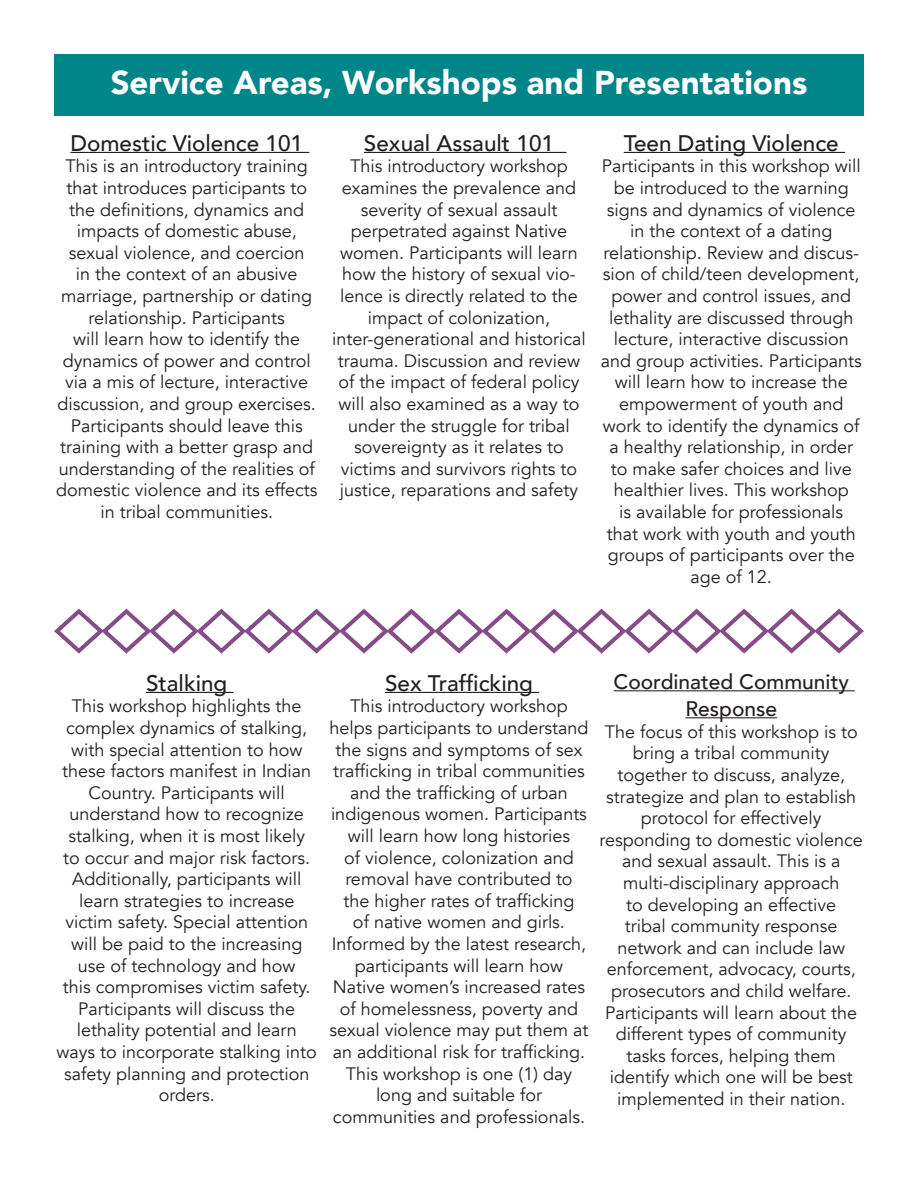
<style>
.page{position:relative;width:918px;height:1188px;background:#fff}
.page>*{position:absolute;margin:0;border:0;box-sizing:border-box;transform-origin:0 0}
.t1{font:900 33px "Avenir";color:#fff}
.t2{font:500 22.5px "Avenir";color:#231f20}
.t3{font:500 21px/27px "Avenir";color:#231f20;text-align:center}
.t4{font:18px/21.6px "Avenir";color:#231f20;text-align:center}
</style>
<div class="page">
<div style="left:54px;top:54px;width:810px;height:61px;background:#008689"></div>
<hr style="left:70px;top:152px;width:239px;height:1px;background:#231f20">
<hr style="left:364px;top:152px;width:203px;height:1px;background:#231f20">
<hr style="left:624px;top:152px;width:221px;height:1px;background:#231f20">
<hr style="left:146px;top:692px;width:88px;height:1px;background:#231f20">
<hr style="left:385px;top:692px;width:154px;height:1px;background:#231f20">
<hr style="left:614px;top:690px;width:241px;height:1px;background:#231f20">
<hr style="left:685px;top:717px;width:92px;height:1px;background:#231f20">
<svg style="left:54px;top:608px;width:810px;height:46px"></svg>
<p class="t1" style="left:111px;top:54px;width:698px">Service Areas, Workshops and Presentations</p>
<p class="t2" style="left:70px;top:123px;width:234px">Domestic Violence 101</p>
<p class="t4" style="left:58px;top:156px;width:260px">This is an introductory training that introduces participants to the definitions, dynamics and impacts of domestic abuse, sexual violence, and coercion<br>in the context of an abusive marriage, partnership or dating relationship. Participants<br>will learn how to identify the dynamics of power and control via a mis of lecture, interactive discussion, and group exercises.<br>Participants should leave this training with a better grasp and</p>
<p class="t4" style="left:56px;top:458px;width:263px">understanding of the realities of domestic violence and its effects in tribal communities.</p>
<p class="t2" style="left:364px;top:123px;width:192px">Sexual Assault 101</p>
<p class="t4" style="left:342px;top:156px;width:236px">This introductory workshop examines the prevalence and severity of sexual assault</p>
<p class="t4" style="left:340px;top:220px;width:239px">perpetrated against Native women. Participants will learn how the history of sexual vio&shy;lence is directly related to the impact of colonization,</p>
<p class="t4" style="left:332px;top:328px;width:255px">inter-generational and historical trauma. Discussion and review of the impact of federal policy will also examined as a way to under the struggle for tribal sovereignty as it relates to victims and survivors rights to justice, reparations and safety</p>
<p class="t2" style="left:624px;top:123px;width:217px">Teen Dating Violence</p>
<p class="t4" style="left:602px;top:156px;width:260px">Participants in this workshop will be introduced to the warning signs and dynamics of violence in the context of a dating</p>
<p class="t4" style="left:601px;top:242px;width:262px">relationship. Review and discus&shy;sion of child/teen development, power and control issues, and lethality are discussed through lecture, interactive discussion and group activities. Participants will learn how to increase the empowerment of youth and work to identify the dynamics of a healthy relationship, in order to make safer choices and live healthier lives. This workshop<br>is available for professionals<br>that work with youth and youth groups of participants over the age of 12.</p>
<p class="t2" style="left:146px;top:663px;width:83px">Stalking</p>
<p class="t4" style="left:57px;top:696px;width:262px">This workshop highlights the complex dynamics of stalking, with special attention to how these factors manifest in Indian<br>Country. Participants will understand how to recognize stalking, when it is most likely<br>to occur and major risk factors.<br>Additionally, participants will learn strategies to increase victim safety. Special attention will be paid to the increasing use of technology and how<br>this compromises victim safety.<br>Participants will discuss the lethality potential and learn ways to incorporate stalking into safety planning and protection orders.</p>
<p class="t2" style="left:385px;top:663px;width:149px">Sex Trafficking</p>
<p class="t4" style="left:329px;top:696px;width:261px">This introductory workshop helps participants to understand the signs and symptoms of sex trafficking in tribal communities and the trafficking of urban indigenous women. Participants will learn how long histories<br>of violence, colonization and removal have contributed to<br>the higher rates of trafficking<br>of native women and girls.<br>Informed by the latest research, participants will learn how<br>Native women’s increased rates of homelessness, poverty and sexual violence may put them at an additional risk for trafficking.<br>This workshop is one (1) day long and suitable for</p>
<p class="t4" style="left:333px;top:1106px;width:254px">communities and professionals.</p>
<p class="t3" style="left:614px;top:667px;width:237px">Coordinated Community<br>Response</p>
<p class="t4" style="left:605px;top:721px;width:255px">The focus of this workshop is to bring a tribal community</p>
<p class="t4" style="left:600px;top:764px;width:265px">together to discuss, analyze, strategize and plan to establish protocol for effectively responding to domestic violence and sexual assault. This is a multi-disciplinary approach<br>to developing an effective<br>tribal community response network and can include law enforcement, advocacy, courts, prosecutors and child welfare.<br>Participants will learn about the different types of community tasks forces, helping them identify which one will be best</p>
<p class="t4" style="left:617px;top:1088px;width:230px">implemented in their nation.</p>
</div>
